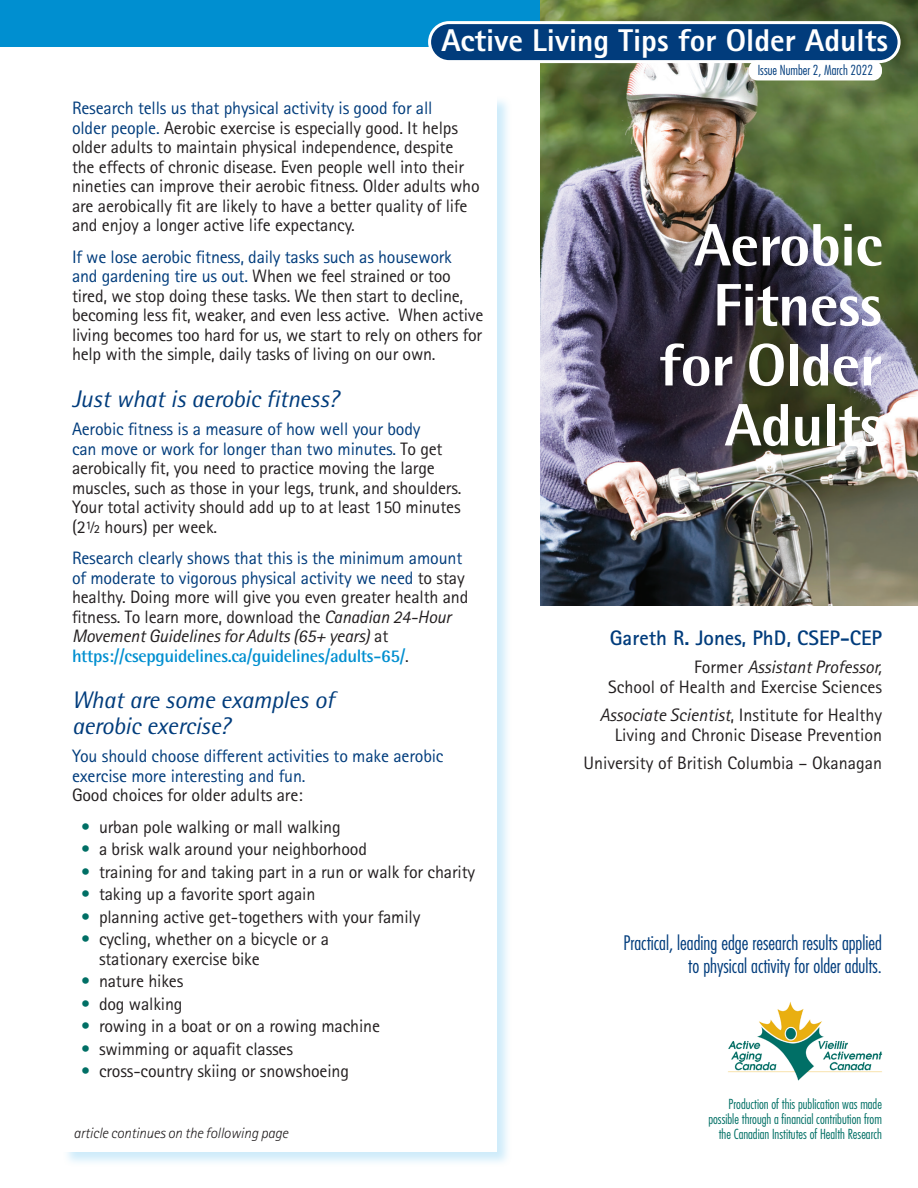
<style>
.page{position:relative;width:918px;height:1188px;background:#fff}
.page>*{position:absolute;margin:0;border:0;box-sizing:border-box;transform-origin:0 0}
.HL_1{font:800 60px/60px "Rotis Semi Sans";letter-spacing:-.01em;color:#fff;text-align:right}
.t1{font:800 31.5px "Rotis Sans Serif";color:#fff}
.subHL{font:italic 24px/25.5px "Rotis Semi Sans";letter-spacing:-.01em;color:#013c7c}
.author{font:700 21px "Rotis Sans Serif";color:#013c7c}
.t2{font:300 condensed 19.5px/22.5px "Futura";color:#013c7c;text-align:right}
.body_copy{font:18px/19.5px "Rotis Sans Serif";letter-spacing:-.01em;color:#231f20}
.body_copy-2{font:18px/19.5px "Rotis Sans Serif";letter-spacing:-.01em;color:#013c7c}
.bullet{font:18px/19.5px "Rotis Sans Serif";letter-spacing:-.01em;color:#231f20}
.author_title{font:18px/19.5px "Rotis Sans Serif";color:#231f20;text-align:right}
.t3{font:italic 300 15px "Rotis Sans Serif";letter-spacing:-.01em;color:#231f20}
.t4{font:300 condensed 13.5px/15px "Futura";color:#006f65;text-align:right}
.t5{font:300 condensed 13.5px "Futura";color:#013c7c}
.s1{color:#013c7c}
.s2{color:#231f20}
.s3{font-style:italic;color:#231f20}
.s4{font-family:"Rotis Semi Sans";font-weight:700;color:#008fd0}
.s5{color:#006f65}
.s6{font-style:italic}
</style>
<div class="page">
<div style="left:0;top:0;width:557px;height:46px;background:#008fd0"></div>
<img style="left:540px;top:0;width:378px;height:605px">
<div style="left:62px;top:95px;width:451px;height:1073px;background:#9fd9f6;opacity:.5"></div>
<div style="left:63px;top:96px;width:434px;height:1056px;background:#fff"></div>
<div style="left:430px;top:23px;width:469px;height:39px;background:#013c7c;border-radius:20px"></div>
<div style="left:428px;top:21px;width:473px;height:42px;border:3px solid #fff;border-radius:20px"></div>
<div style="left:748px;top:61px;width:134px;height:19px;background:#fff;border-radius:9px"></div>
<img style="left:728px;top:1002px;width:155px;height:79px">
<p class="t1" style="left:441px;top:20px;width:448px">Active Living Tips for Older Adults</p>
<p class="body_copy" style="left:72px;top:98px;width:409px"><span class="s1">Research tells us that physical activity is good for all<br>older people.</span> Aerobic exercise is especially good. It helps older adults to maintain physical independence, despite the effects of chronic disease. Even people well into their nineties can improve their aerobic fitness. Older adults who are aerobically fit are likely to have a better quality of life and enjoy a longer active life expectancy.</p>
<p class="body_copy" style="left:72px;top:247px;width:413px"><span class="s1">If we lose aerobic fitness, daily tasks such as housework<br>and gardening tire us out.</span> When we feel strained or too tired, we stop doing these tasks. We then start to decline, becoming less fit, weaker, and even less active. When active living becomes too hard for us, we start to rely on others for help with the simple, daily tasks of living on our own.</p>
<p class="subHL" style="left:72px;top:385px;width:268px">Just what is aerobic fitness?</p>
<p class="body_copy" style="left:72px;top:419px;width:391px"><span class="s1">Aerobic fitness is a measure of how well your body<br>can move or work for longer than two minutes.</span> To get aerobically fit, you need to practice moving the large muscles, such as those in your legs, trunk, and shoulders.<br>Your total activity should add up to at least 150 minutes (2½ hours) per week.</p>
<p class="body_copy-2" style="left:72px;top:548px;width:398px">Research clearly shows that this is the minimum amount of moderate to vigorous physical activity we need <span class="s2">to stay healthy. Doing more will give you even greater health and fitness. To learn more, download the</span> <span class="s3">Canadian 24-Hour Movement Guidelines for Adults (65+ years)</span> <span class="s2">at </span><span class="s4">https://csepguidelines.ca/guidelines/adults-65/</span><span class="s2">.</span></p>
<p class="subHL" style="left:72px;top:687px;width:264px">What are some examples of aerobic exercise?</p>
<p class="body_copy-2" style="left:72px;top:746px;width:373px">You should choose different activities to make aerobic exercise more interesting and fun.<br><span class="s2">Good choices for older adults are:</span></p>
<p class="bullet" style="left:81px;top:817px;width:261px"><span class="s5">•</span> urban pole walking or mall walking</p>
<p class="bullet" style="left:81px;top:839px;width:288px"><span class="s5">•</span> a brisk walk around your neighborhood</p>
<p class="bullet" style="left:81px;top:862px;width:396px"><span class="s5">•</span> training for and taking part in a run or walk for charity</p>
<p class="bullet" style="left:81px;top:884px;width:236px"><span class="s5">•</span> taking up a favorite sport again</p>
<p class="bullet" style="left:81px;top:907px;width:341px"><span class="s5">•</span> planning active get-togethers with your family</p>
<p class="bullet" style="left:99px;top:929px;width:232px;text-indent:-18px"><span class="s5">•</span> cycling, whether on a bicycle or a stationary exercise bike</p>
<p class="bullet" style="left:81px;top:971px;width:104px"><span class="s5">•</span> nature hikes</p>
<p class="bullet" style="left:81px;top:994px;width:103px"><span class="s5">•</span> dog walking</p>
<p class="bullet" style="left:81px;top:1016px;width:301px"><span class="s5">•</span> rowing in a boat or on a rowing machine</p>
<p class="bullet" style="left:81px;top:1039px;width:214px"><span class="s5">•</span> swimming or aquafit classes</p>
<p class="bullet" style="left:81px;top:1061px;width:270px"><span class="s5">•</span> cross-country skiing or snowshoeing</p>
<p class="t3" style="left:73px;top:1125px;width:217px">article continues on the following page</p>
<p class="t5" style="left:758px;top:62px;width:117px">Issue Number 2, March 2022</p>
<p class="HL_1" style="left:659px;top:214px;width:225px">Aerobic<br>Fitness for Older<br>Adults</p>
<p class="author" style="left:610px;top:624px;width:274px">Gareth R. Jones, PhD, CSEP-CEP</p>
<p class="author_title" style="left:608px;top:657px;width:275px">Former <span class="s6">Assistant Professor,<br></span>School of Health and Exercise Sciences</p>
<p class="author_title" style="left:600px;top:705px;width:284px"><span class="s6">Associate Scientist</span>, Institute for Healthy<br>Living and Chronic Disease Prevention</p>
<p class="author_title" style="left:583px;top:753px;width:300px">University of British Columbia – Okanagan</p>
<p class="t2" style="left:623px;top:932px;width:260px">Practical, leading edge research results applied to physical activity for older adults.</p>
<p class="t4" style="left:708px;top:1096px;width:175px">Production of this publication was made possible through a financial contribution from the Canadian Institutes of Health Research</p>
</div>
